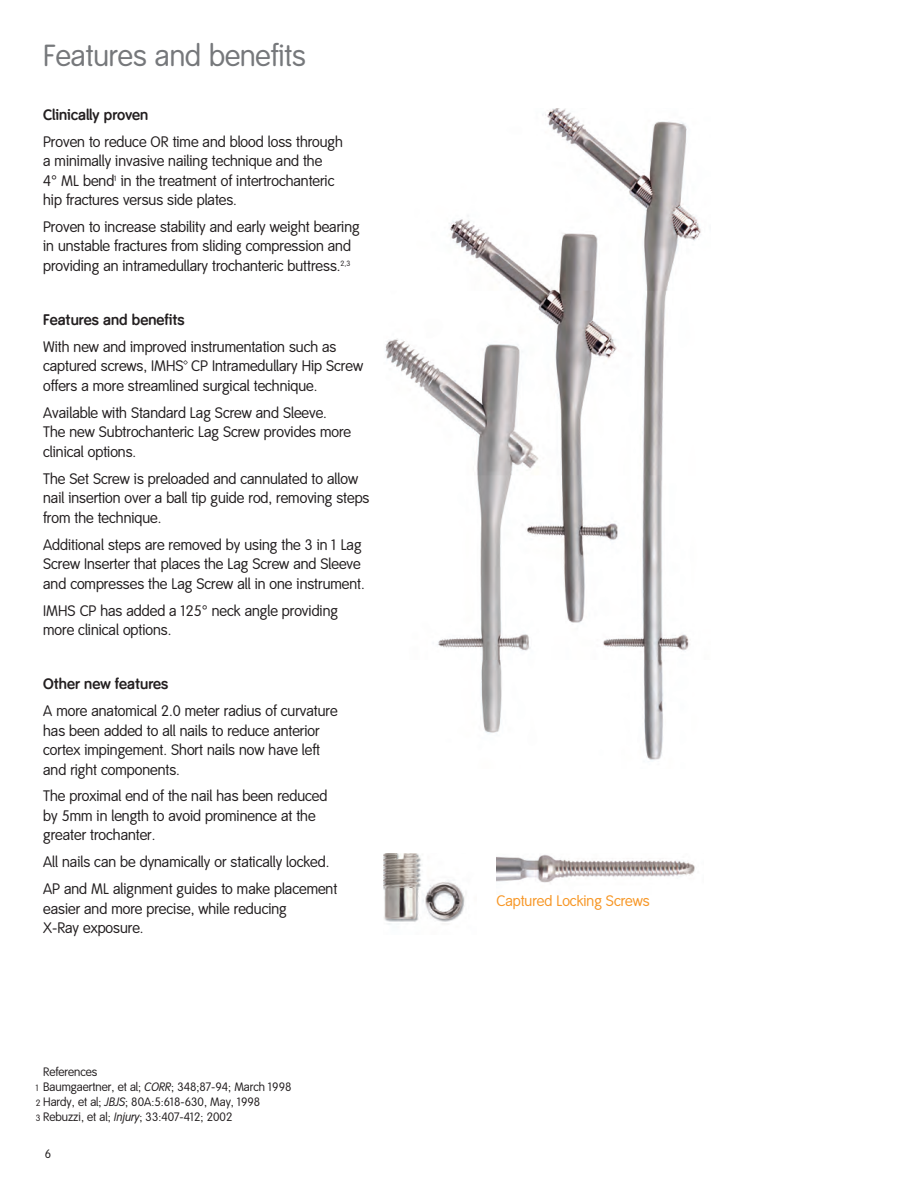
<style>
.page{position:relative;width:918px;height:1188px;background:#fff}
.page>*{position:absolute;margin:0;border:0;box-sizing:border-box;transform-origin:0 0}
.t1{font:30px "Smith&Nephew";color:#76787b}
.t2{font:15px/19.5px "Smith&Nephew";color:#231f20}
.t3{font:700 15px "Smith&Nephew";color:#231f20}
.t4{font:15px "Smith&Nephew";color:#f79727}
.t5{font:12px/15px "Smith&Nephew";color:#231f20}
.s1{font-size:9px}
.s2{font-style:italic}
</style>
<div class="page">
<img style="left:385px;top:108px;width:316px;height:652px">
<img style="left:383px;top:853px;width:82px;height:72px">
<img style="left:497px;top:854px;width:198px;height:29px">
<h1 class="t1" style="left:43px;top:39px;width:264px">Features and benefits</h1>
<p class="t3" style="left:43px;top:106px;width:107px">Clinically proven</p>
<p class="t2" style="left:43px;top:132px;width:301px">Proven to reduce OR time and blood loss through a minimally invasive nailing technique and the<br>4° ML bend<sup>1</sup> in the treatment of intertrochanteric hip fractures versus side plates.</p>
<p class="t2" style="left:43px;top:218px;width:318px">Proven to increase stability and early weight bearing in unstable fractures from sliding compression and providing an intramedullary trochanteric buttress.<sup>2,3</sup></p>
<p class="t3" style="left:43px;top:311px;width:143px">Features and benefits</p>
<p class="t2" style="left:43px;top:337px;width:321px">With new and improved instrumentation such as captured screws, IMHS™ CP Intramedullary Hip Screw offers a more streamlined surgical technique.</p>
<p class="t2" style="left:43px;top:403px;width:310px">Available with Standard Lag Screw and Sleeve.<br>The new Subtrochanteric Lag Screw provides more clinical options.</p>
<p class="t2" style="left:43px;top:469px;width:328px">The Set Screw is preloaded and cannulated to allow nail insertion over a ball tip guide rod, removing steps from the technique.</p>
<p class="t2" style="left:43px;top:535px;width:323px">Additional steps are removed by using the 3 in 1 Lag<br>Screw Inserter that places the Lag Screw and Sleeve and compresses the Lag Screw all in one instrument.</p>
<p class="t2" style="left:43px;top:601px;width:296px">IMHS CP has added a 125° neck angle providing more clinical options.</p>
<p class="t3" style="left:43px;top:675px;width:127px">Other new features</p>
<p class="t2" style="left:43px;top:702px;width:296px">A more anatomical 2.0 meter radius of curvature has been added to all nails to reduce anterior cortex impingement. Short nails now have left and right components.</p>
<p class="t2" style="left:43px;top:787px;width:286px">The proximal end of the nail has been reduced by 5mm in length to avoid prominence at the greater trochanter.</p>
<p class="t2" style="left:43px;top:849px;width:296px;line-height:27px">All nails can be dynamically or statically locked.<br>AP and ML alignment guides to make placement</p>
<p class="t2" style="left:43px;top:899px;width:245px">easier and more precise, while reducing<br>X-Ray exposure.</p>
<p class="t5" style="left:36px;top:1065px;width:257px;text-indent:8px">References<br><span class="s1">1</span> Baumgaertner, et al; <span class="s2">CORR</span>; 348;87-94; March 1998<br><span class="s1">2</span> Hardy, et al; <span class="s2">JBJS</span>; 80A:5:618-630, May, 1998<br><span class="s1">3</span> Rebuzzi, et al; <span class="s2">Injury</span>; 33:407-412; 2002</p>
<p class="t5" style="left:45px;top:1147px;width:8px">6</p>
<p class="t4" style="left:496px;top:893px;width:155px">Captured Locking Screws</p>
</div>
